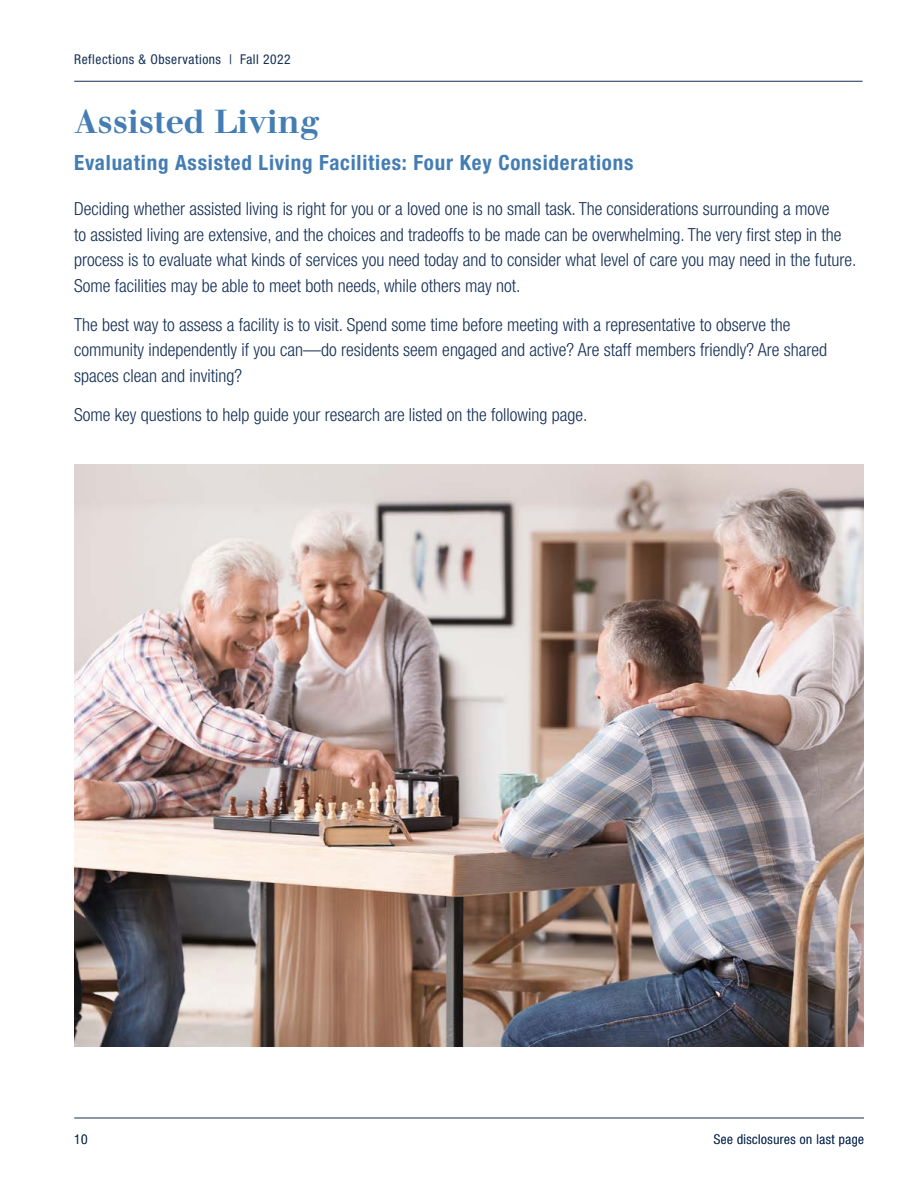
<style>
.page{position:relative;width:918px;height:1188px;background:#fff}
.page>*{position:absolute;margin:0;border:0;box-sizing:border-box;transform-origin:0 0}
.t1{font:500 33px "Walbaum";color:#437db4}
.t2{font:700 condensed 21px "Helvetica Neue LT Std";letter-spacing:.04em;color:#437db4}
.t3{font:300 condensed 18px/25.5px "Helvetica Neue LT Std";color:#153056}
.t4{font:condensed 13.5px "Helvetica Neue LT Std";letter-spacing:.04em;color:#153056}
.t5{font:300 condensed 13.5px "Helvetica Neue LT Std";letter-spacing:.04em;color:#153056}
</style>
<div class="page">
<hr style="left:74px;top:1118px;width:790px;height:1px;background:#153056">
<hr style="left:74px;top:81px;width:789px;height:1px;background:#153056">
<img style="left:74px;top:465px;width:790px;height:582px">
<p class="t4" style="left:74px;top:51px;width:218px">Reflections &amp; Observations | Fall 2022</p>
<h1 class="t1" style="left:74px;top:103px;width:246px">Assisted Living</h1>
<p class="t2" style="left:74px;top:150px;width:561px">Evaluating Assisted Living Facilities: Four Key Considerations</p>
<p class="t3" style="left:74px;top:196px;width:784px">Deciding whether assisted living is right for you or a loved one is no small task. The considerations surrounding a move<br>to assisted living are extensive, and the choices and tradeoffs to be made can be overwhelming. The very first step in the process is to evaluate what kinds of services you need today and to consider what level of care you may need in the future.<br>Some facilities may be able to meet both needs, while others may not.</p>
<p class="t3" style="left:74px;top:312px;width:754px">The best way to assess a facility is to visit. Spend some time before meeting with a representative to observe the community independently if you can—do residents seem engaged and active? Are staff members friendly? Are shared spaces clean and inviting?</p>
<p class="t3" style="left:74px;top:402px;width:515px">Some key questions to help guide your research are listed on the following page.</p>
<p class="t5" style="left:74px;top:1131px;width:15px">10</p>
<p class="t5" style="left:714px;top:1131px;width:152px">See disclosures on last page</p>
</div>
